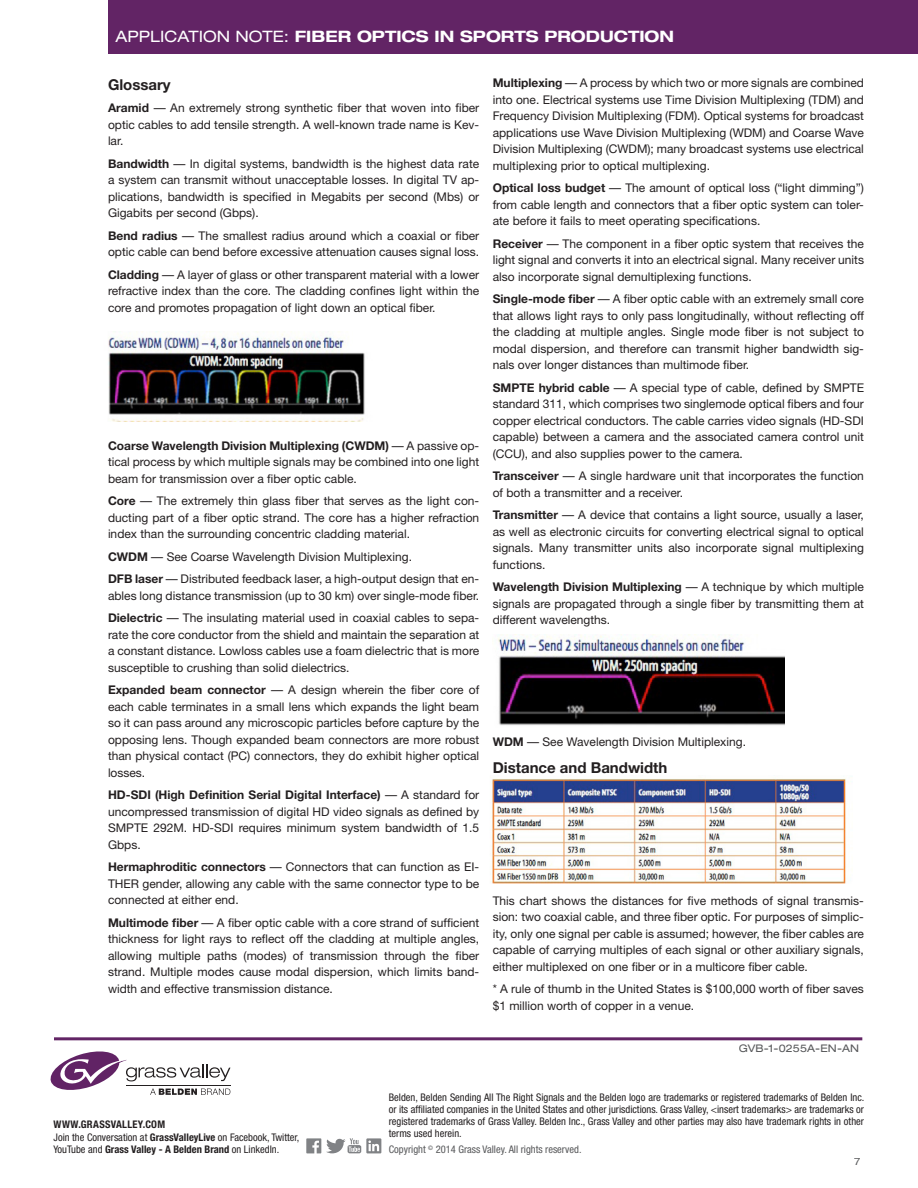
<style>
.page{position:relative;width:918px;height:1188px;background:#fff}
.page>*{position:absolute;margin:0;border:0;box-sizing:border-box;transform-origin:0 0}
.t1{font:700 expanded 15.75px "Helvetica Neue";color:#fff}
._2014_Collaterals_Ti{font:700 15px "Helvetica Neue";color:#231f20}
._2014_Collaterals_Te{font:12px/16.5px "Helvetica Neue";color:#231f20;text-align:justify}
.t2{font:condensed 10.5px/12px "Helvetica Neue LT Std";color:#231f20;text-align:justify}
.t3{font:700 condensed 10.5px "Helvetica Neue LT Std";color:#231f20}
.t4{font:condensed 10.5px "Helvetica Neue LT Std";color:#57585a}
.t5{font:expanded 10.5px "Helvetica Neue LT Std";letter-spacing:.01em;color:#57585a}
.s1{font-family:"Helvetica Neue LT Std";font-weight:400}
.s2{font-weight:700}
.s3{font-weight:400}
</style>
<div class="page">
<svg style="left:50px;top:1051px;width:180px;height:44px"></svg>
<svg style="left:306px;top:1138px;width:75px;height:15px"></svg>
<div style="left:108px;top:0;width:810px;height:54px;background:#622465"></div>
<hr style="left:54px;top:1037px;width:808px;height:3px;background:#622465">
<img style="left:108px;top:333px;width:257px;height:89px">
<img style="left:498px;top:634px;width:287px;height:92px">
<img style="left:490px;top:777px;width:356px;height:106px">
<p class="t1" style="left:116px;top:26px;width:560px"><span class="s1">APPLICATION NOTE:</span> FIBER OPTICS IN SPORTS PRODUCTION</p>
<p class="_2014_Collaterals_Ti" style="left:108px;top:75px;width:64px">Glossary</p>
<p class="_2014_Collaterals_Te" style="left:108px;top:100px;width:373px"><span class="s2">Aramid</span> — An extremely strong synthetic fiber that woven into fiber optic cables to add tensile strength. A well-known trade name is Kev&shy;lar.</p>
<p class="_2014_Collaterals_Te" style="left:108px;top:155px;width:373px"><span class="s2">Bandwidth</span> — In digital systems, bandwidth is the highest data rate a system can transmit without unacceptable losses. In digital TV ap&shy;plications, bandwidth is specified in Megabits per second (Mbs) or Gigabits per second (Gbps).</p>
<p class="_2014_Collaterals_Te" style="left:108px;top:227px;width:373px"><span class="s2">Bend radius</span> — The smallest radius around which a coaxial or fiber optic cable can bend before excessive attenuation causes signal loss.</p>
<p class="_2014_Collaterals_Te" style="left:108px;top:266px;width:373px"><span class="s2">Cladding</span> — A layer of glass or other transparent material with a lower refractive index than the core. The cladding confines light within the core and promotes propagation of light down an optical fiber.</p>
<p class="_2014_Collaterals_Te" style="left:493px;top:75px;width:373px"><span class="s2">Multiplexing</span> — A process by which two or more signals are combined into one. Electrical systems use Time Division Multiplexing (TDM) and Frequency Division Multiplexing (FDM). Optical systems for broadcast applications use Wave Division Multiplexing (WDM) and Coarse Wave Division Multiplexing (CWDM); many broadcast systems use electrical multiplexing prior to optical multiplexing.</p>
<p class="_2014_Collaterals_Te" style="left:493px;top:180px;width:373px"><span class="s2">Optical loss budget</span> — The amount of optical loss (“light dimming”) from cable length and connectors that a fiber optic system can toler&shy;ate before it fails to meet operating specifications.</p>
<p class="_2014_Collaterals_Te" style="left:493px;top:235px;width:373px"><span class="s2">Receiver</span> — The component in a fiber optic system that receives the light signal and converts it into an electrical signal. Many receiver units also incorporate signal demultiplexing functions.</p>
<p class="_2014_Collaterals_Te" style="left:493px;top:291px;width:373px"><span class="s2">Single-mode fiber</span> — A fiber optic cable with an extremely small core that allows light rays to only pass longitudinally, without reflecting off the cladding at multiple angles. Single mode fiber is not subject to modal dispersion, and therefore can transmit higher bandwidth sig&shy;nals over longer distances than multimode fiber.</p>
<p class="_2014_Collaterals_Te" style="left:493px;top:379px;width:373px"><span class="s2">SMPTE hybrid cable</span> — A special type of cable, defined by SMPTE standard 311, which comprises two singlemode optical fibers and four copper electrical conductors. The cable carries video signals (HD-SDI capable) between a camera and the associated camera control unit (CCU), and also supplies power to the camera.</p>
<p class="_2014_Collaterals_Te" style="left:493px;top:468px;width:373px"><span class="s2">Transceiver</span> — A single hardware unit that incorporates the function of both a transmitter and a receiver.</p>
<p class="_2014_Collaterals_Te" style="left:493px;top:507px;width:373px"><span class="s2">Transmitter</span> — A device that contains a light source, usually a laser, as well as electronic circuits for converting electrical signal to optical signals. Many transmitter units also incorporate signal multiplexing functions.</p>
<p class="_2014_Collaterals_Te" style="left:493px;top:579px;width:373px"><span class="s2">Wavelength Division Multiplexing</span> — A technique by which multiple signals are propagated through a single fiber by transmitting them at different wavelengths.</p>
<p class="_2014_Collaterals_Te" style="left:108px;top:437px;width:373px"><span class="s2">Coarse Wavelength Division Multiplexing (CWDM)</span> — A passive op&shy;tical process by which multiple signals may be combined into one light beam for transmission over a fiber optic cable.</p>
<p class="_2014_Collaterals_Te" style="left:108px;top:493px;width:373px"><span class="s2">Core</span> — The extremely thin glass fiber that serves as the light con&shy;ducting part of a fiber optic strand. The core has a higher refraction index than the surrounding concentric cladding material.</p>
<p class="_2014_Collaterals_Te" style="left:108px;top:548px;width:306px"><span class="s2">CWDM</span> — See Coarse Wavelength Division Multiplexing.</p>
<p class="_2014_Collaterals_Te" style="left:108px;top:571px;width:373px"><span class="s2">DFB laser</span> — Distributed feedback laser, a high-output design that en&shy;ables long distance transmission (up to 30 km) over single-mode fiber.</p>
<p class="_2014_Collaterals_Te" style="left:108px;top:610px;width:373px"><span class="s2">Dielectric</span> — The insulating material used in coaxial cables to sepa&shy;rate the core conductor from the shield and maintain the separation at a constant distance. Lowloss cables use a foam dielectric that is more susceptible to crushing than solid dielectrics.</p>
<p class="_2014_Collaterals_Te" style="left:108px;top:682px;width:373px"><span class="s2">Expanded beam connector</span> — A design wherein the fiber core of each cable terminates in a small lens which expands the light beam so it can pass around any microscopic particles before capture by the opposing lens. Though expanded beam connectors are more robust than physical contact (PC) connectors, they do exhibit higher optical losses.</p>
<p class="_2014_Collaterals_Te" style="left:108px;top:787px;width:373px"><span class="s2">HD-SDI (High Definition Serial Digital Interface)</span> — A standard for uncompressed transmission of digital HD video signals as defined by SMPTE 292M. HD-SDI requires minimum system bandwidth of 1.5<br>Gbps.</p>
<p class="_2014_Collaterals_Te" style="left:108px;top:859px;width:373px"><span class="s2">Hermaphroditic connectors</span> — Connectors that can function as EI-THER gender, allowing any cable with the same connector type to be connected at either end.</p>
<p class="_2014_Collaterals_Te" style="left:108px;top:914px;width:373px"><span class="s2">Multimode fiber</span> — A fiber optic cable with a core strand of sufficient thickness for light rays to reflect off the cladding at multiple angles, allowing multiple paths (modes) of transmission through the fiber strand. Multiple modes cause modal dispersion, which limits band&shy;width and effective transmission distance.</p>
<p class="_2014_Collaterals_Te" style="left:493px;top:733px;width:255px"><span class="s2">WDM</span> — See Wavelength Division Multiplexing.</p>
<p class="_2014_Collaterals_Ti" style="left:493px;top:758px;width:176px">Distance and Bandwidth</p>
<p class="_2014_Collaterals_Te" style="left:493px;top:892px;width:373px">This chart shows the distances for five methods of signal transmis&shy;sion: two coaxial cable, and three fiber optic. For purposes of simplic&shy;ity, only one signal per cable is assumed; however, the fiber cables are capable of carrying multiples of each signal or other auxiliary signals, either multiplexed on one fiber or in a multicore fiber cable.</p>
<p class="_2014_Collaterals_Te" style="left:493px;top:981px;width:373px">* A rule of thumb in the United States is $100,000 worth of fiber saves $1 million worth of copper in a venue.</p>
<p class="t2" style="left:54px;top:1117px;width:247px;line-height:13.5px"><span class="s2">WWW.GRASSVALLEY.COM<br></span>Join the Conversation at <span class="s2">GrassValleyLive</span> on Facebook, Twitter,</p>
<p class="t3" style="left:54px;top:1143px;width:227px"><span class="s3">YouTube and</span> Grass Valley - A Belden Brand <span class="s3">on LinkedIn.</span></p>
<p class="t5" style="left:738px;top:1042px;width:122px">GVB-1-0255A-EN-AN</p>
<p class="t2" style="left:389px;top:1091px;width:477px">Belden, Belden Sending All The Right Signals and the Belden logo are trademarks or registered trademarks of Belden Inc. or its affiliated companies in the United States and other jurisdictions. Grass Valley, &lt;insert trademarks&gt; are trademarks or registered trademarks of Grass Valley. Belden Inc., Grass Valley and other parties may also have trademark rights in other terms used herein.</p>
<p class="t4" style="left:389px;top:1144px;width:194px">Copyright <sup>©</sup> 2014 Grass Valley. All rights reserved.</p>
<p class="t5" style="left:854px;top:1155px;width:8px">7</p>
</div>
